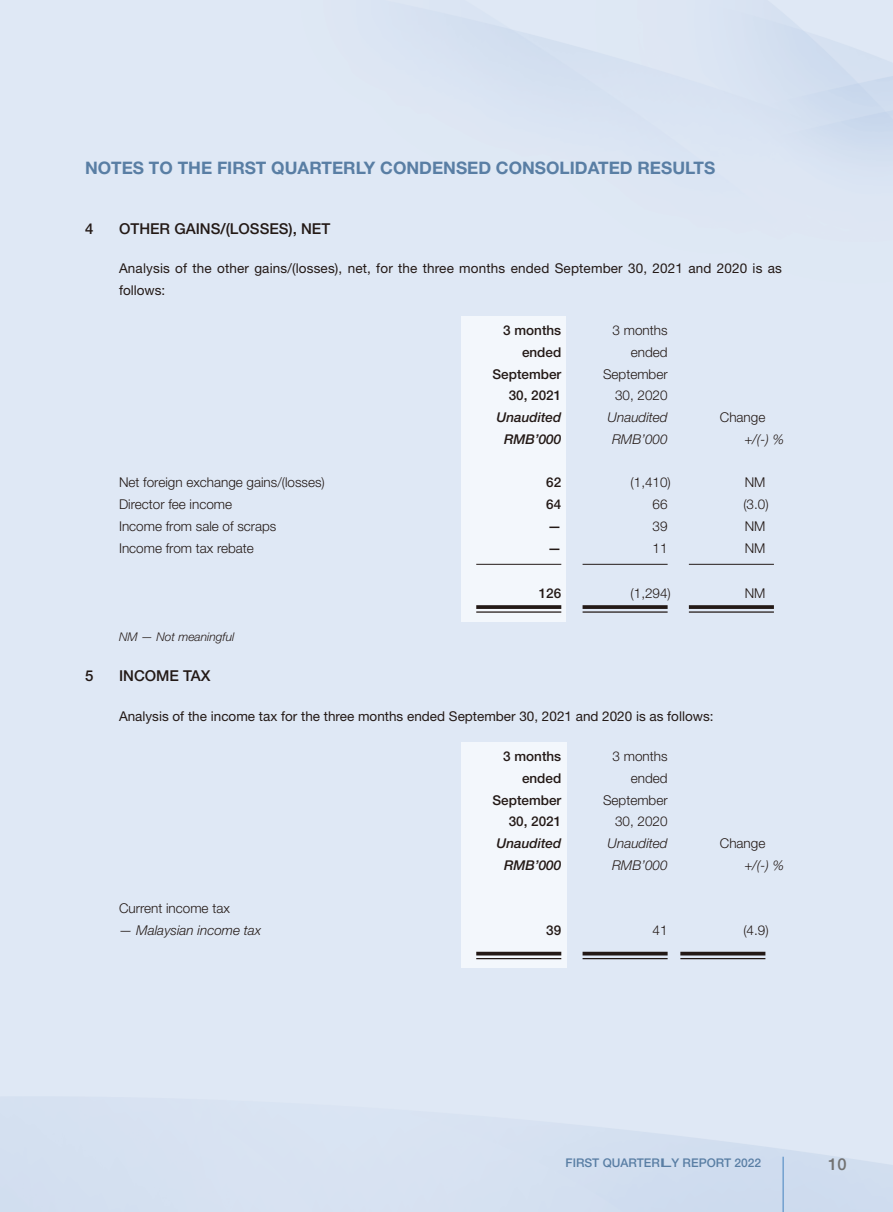
<style>
.page{position:relative;width:893px;height:1212px;background:#fff}
.page>*{position:absolute;margin:0;border:0;box-sizing:border-box;transform-origin:0 0}
.t1{font:700 17.25px "Helvetica Neue LT Std";color:#597ea4}
.t2{font:500 16.5px "Helvetica Neue LT Std";color:#727272}
.t3{font:500 15px "Helvetica Neue LT Std";color:#231916}
.t4{font:300 13.5px "Helvetica Neue LT Std";color:#231916}
.t5{font:13.5px/21.8px "Helvetica Neue LT Std";color:#231916}
.t6{font:500 13.5px "Helvetica Neue LT Std";color:#231916}
.t7{font:italic 300 13.5px "Helvetica Neue LT Std";color:#231916}
.t8{font:italic 500 13.5px "Helvetica Neue LT Std";color:#231916}
.t9{font:500 12px "Helvetica Neue LT Std";color:#597ea4}
.t10{font:italic 300 12px "Helvetica Neue LT Std";color:#231916}
</style>
<div class="page">
<hr style="left:782px;top:1157px;width:2px;height:55px;background:#72a0cf">
<div style="left:461px;top:742px;width:105px;height:226px;background:#f3f7fc"></div>
<div style="left:461px;top:316px;width:105px;height:305px;background:#f3f7fc"></div>
<hr style="left:476px;top:564px;width:85px;height:1px;background:#231916">
<hr style="left:583px;top:564px;width:85px;height:1px;background:#231916">
<hr style="left:689px;top:564px;width:85px;height:1px;background:#231916">
<svg style="left:476px;top:605px;width:85px;height:4px"></svg>
<hr style="left:476px;top:611px;width:85px;height:2px;background:#231916">
<svg style="left:583px;top:605px;width:85px;height:4px"></svg>
<hr style="left:583px;top:611px;width:85px;height:2px;background:#231916">
<svg style="left:689px;top:605px;width:85px;height:4px"></svg>
<hr style="left:689px;top:611px;width:85px;height:2px;background:#231916">
<hr style="left:476px;top:952px;width:85px;height:3px;background:#231916">
<hr style="left:476px;top:958px;width:85px;height:1px;background:#231916">
<hr style="left:583px;top:952px;width:85px;height:3px;background:#231916">
<hr style="left:583px;top:958px;width:85px;height:1px;background:#231916">
<hr style="left:680px;top:952px;width:85px;height:3px;background:#231916">
<hr style="left:680px;top:958px;width:85px;height:1px;background:#231916">
<p class="t1" style="left:85px;top:157px;width:632px">NOTES TO THE FIRST QUARTERLY CONDENSED CONSOLIDATED RESULTS</p>
<p class="t3" style="left:85px;top:219px;width:10px">4</p>
<p class="t3" style="left:119px;top:219px;width:213px">OTHER GAINS/(LOSSES), NET</p>
<p class="t5" style="left:119px;top:257px;width:664px">Analysis of the other gains/(losses), net, for the three months ended September 30, 2021 and 2020 is as follows:</p>
<p class="t6" style="left:503px;top:322px;width:60px">3 months</p>
<p class="t4" style="left:613px;top:322px;width:56px">3 months</p>
<p class="t6" style="left:522px;top:344px;width:41px">ended</p>
<p class="t4" style="left:631px;top:344px;width:38px">ended</p>
<p class="t6" style="left:493px;top:366px;width:70px">September</p>
<p class="t4" style="left:603px;top:365px;width:66px">September</p>
<p class="t6" style="left:509px;top:387px;width:54px">30, 2021</p>
<p class="t4" style="left:615px;top:387px;width:54px">30, 2020</p>
<p class="t8" style="left:497px;top:409px;width:66px">Unaudited</p>
<p class="t7" style="left:608px;top:409px;width:62px">Unaudited</p>
<p class="t4" style="left:720px;top:409px;width:47px">Change</p>
<p class="t8" style="left:504px;top:431px;width:59px">RMB’000</p>
<p class="t7" style="left:612px;top:431px;width:57px">RMB’000</p>
<p class="t7" style="left:744px;top:431px;width:41px">+/(-) %</p>
<p class="t4" style="left:119px;top:474px;width:207px">Net foreign exchange gains/(losses)</p>
<p class="t6" style="left:546px;top:474px;width:17px">62</p>
<p class="t4" style="left:631px;top:474px;width:42px">(1,410)</p>
<p class="t4" style="left:745px;top:474px;width:22px">NM</p>
<p class="t4" style="left:119px;top:496px;width:115px">Director fee income</p>
<p class="t6" style="left:546px;top:496px;width:17px">64</p>
<p class="t4" style="left:653px;top:496px;width:17px">66</p>
<p class="t4" style="left:743px;top:496px;width:27px">(3.0)</p>
<p class="t4" style="left:119px;top:518px;width:159px">Income from sale of scraps</p>
<p class="t6" style="left:548px;top:518px;width:15px">—</p>
<p class="t4" style="left:653px;top:518px;width:17px">39</p>
<p class="t4" style="left:745px;top:518px;width:22px">NM</p>
<p class="t4" style="left:119px;top:539px;width:136px">Income from tax rebate</p>
<p class="t6" style="left:548px;top:540px;width:15px">—</p>
<p class="t4" style="left:653px;top:539px;width:17px">11</p>
<p class="t4" style="left:745px;top:539px;width:22px">NM</p>
<p class="t6" style="left:539px;top:585px;width:24px">126</p>
<p class="t4" style="left:631px;top:585px;width:42px">(1,294)</p>
<p class="t4" style="left:745px;top:585px;width:22px">NM</p>
<p class="t10" style="left:119px;top:630px;width:117px">NM — Not meaningful</p>
<p class="t3" style="left:85px;top:667px;width:10px">5</p>
<p class="t3" style="left:119px;top:667px;width:93px">INCOME TAX</p>
<p class="t5" style="left:119px;top:705px;width:596px">Analysis of the income tax for the three months ended September 30, 2021 and 2020 is as follows:</p>
<p class="t6" style="left:503px;top:748px;width:60px">3 months</p>
<p class="t4" style="left:613px;top:748px;width:56px">3 months</p>
<p class="t6" style="left:522px;top:770px;width:41px">ended</p>
<p class="t4" style="left:631px;top:770px;width:38px">ended</p>
<p class="t6" style="left:493px;top:792px;width:70px">September</p>
<p class="t4" style="left:603px;top:791px;width:66px">September</p>
<p class="t6" style="left:509px;top:813px;width:54px">30, 2021</p>
<p class="t4" style="left:615px;top:813px;width:54px">30, 2020</p>
<p class="t8" style="left:497px;top:835px;width:66px">Unaudited</p>
<p class="t7" style="left:608px;top:835px;width:62px">Unaudited</p>
<p class="t4" style="left:720px;top:835px;width:47px">Change</p>
<p class="t8" style="left:504px;top:857px;width:59px">RMB’000</p>
<p class="t7" style="left:612px;top:857px;width:57px">RMB’000</p>
<p class="t7" style="left:744px;top:857px;width:41px">+/(-) %</p>
<p class="t4" style="left:119px;top:900px;width:112px">Current income tax</p>
<p class="t7" style="left:119px;top:922px;width:144px">— Malaysian income tax</p>
<p class="t6" style="left:546px;top:922px;width:17px">39</p>
<p class="t4" style="left:653px;top:922px;width:17px">41</p>
<p class="t4" style="left:743px;top:922px;width:27px">(4.9)</p>
<p class="t9" style="left:566px;top:1155px;width:197px">FIRST QUARTERLY REPORT 2022</p>
<p class="t2" style="left:828px;top:1155px;width:20px">10</p>
</div>
